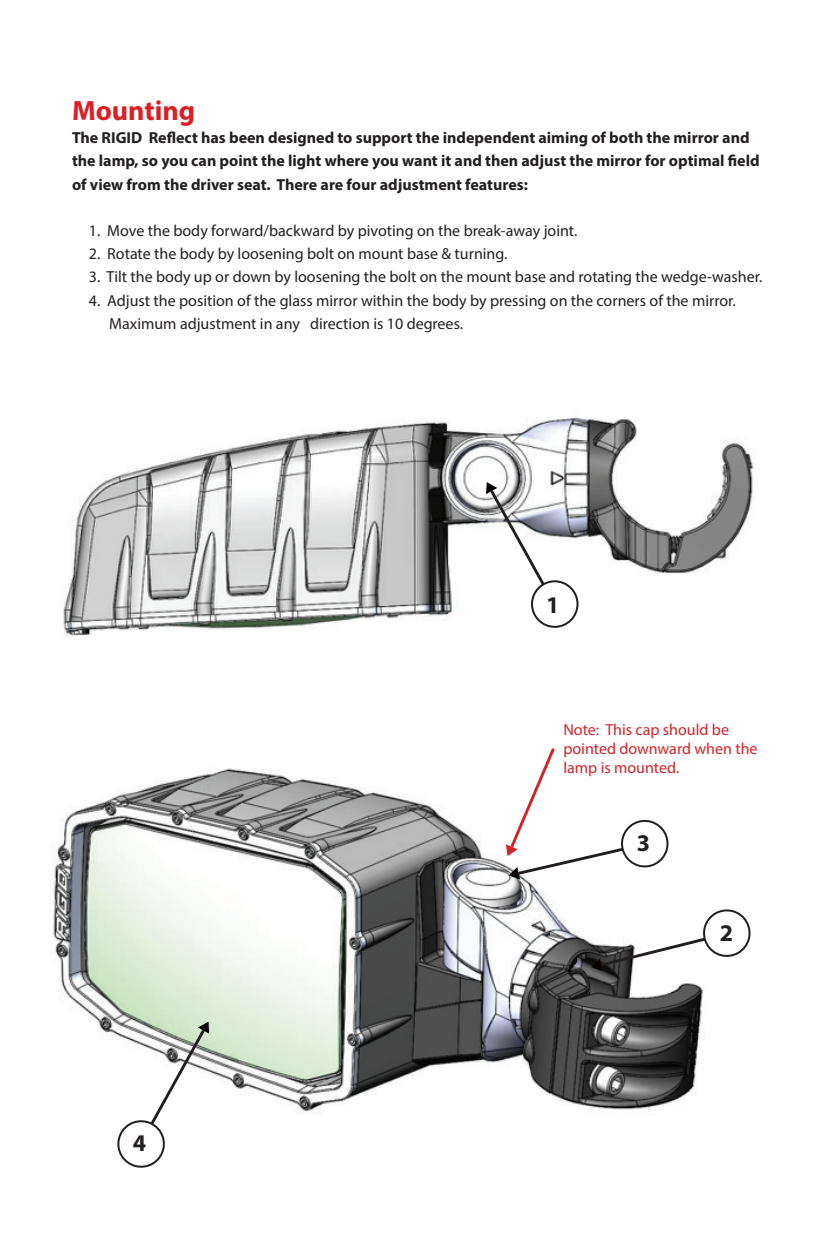
<style>
.page{position:relative;width:828px;height:1260px;background:#fff}
.page>*{position:absolute;margin:0;border:0;box-sizing:border-box;transform-origin:0 0}
.t1{font:700 28px "Myriad Pro";color:#da2026}
.t2{font:700 24px "Myriad Pro";color:#231f20}
.t3{font:16px/23.2px "Myriad Pro";color:#231f20}
.t4{font:700 16px/23.2px "Myriad Pro";color:#231f20}
.t5{font:16px/19.2px "Myriad Pro";color:#d1232a}
</style>
<div class="page">
<img style="left:63px;top:417px;width:691px;height:220px">
<img style="left:52px;top:768px;width:652px;height:344px">
<svg style="left:486px;top:482px;width:60px;height:104px"></svg>
<div style="left:531px;top:580px;width:48px;height:48px;border:2px solid #231f20;border-radius:50%"></div>
<svg style="left:591px;top:905px;width:160px;height:66px"></svg>
<svg style="left:115px;top:1022px;width:94px;height:146px"></svg>
<svg style="left:506px;top:748px;width:164px;height:131px"></svg>
<h1 class="t1" style="left:72px;top:92px;width:125px">Mounting</h1>
<p class="t4" style="left:72px;top:126px;width:689px">The RIGID Reflect has been designed to support the independent aiming of both the mirror and the lamp, so you can point the light where you want it and then adjust the mirror for optimal field of view from the driver seat. There are four adjustment features:</p>
<p class="t3" style="left:89px;top:219px;width:490px">1. Move the body forward/backward by pivoting on the break-away joint.</p>
<p class="t3" style="left:89px;top:242px;width:420px">2. Rotate the body by loosening bolt on mount base &amp; turning.</p>
<p class="t3" style="left:89px;top:265px;width:675px">3. Tilt the body up or down by loosening the bolt on the mount base and rotating the wedge-washer.</p>
<p class="t3" style="left:109px;top:288px;width:628px;text-indent:-20px">4. Adjust the position of the glass mirror within the body by pressing on the corners of the mirror.<br>Maximum adjustment in any direction is 10 degrees.</p>
<h2 class="t2" style="left:133px;top:1127px;width:15px">4</h2>
<h2 class="t2" style="left:546px;top:589px;width:15px">1</h2>
<p class="t5" style="left:563px;top:720px;width:196px">Note: This cap should be pointed downward when the lamp is mounted.</p>
<h2 class="t2" style="left:637px;top:827px;width:15px">3</h2>
<h2 class="t2" style="left:720px;top:918px;width:15px">2</h2>
</div>
